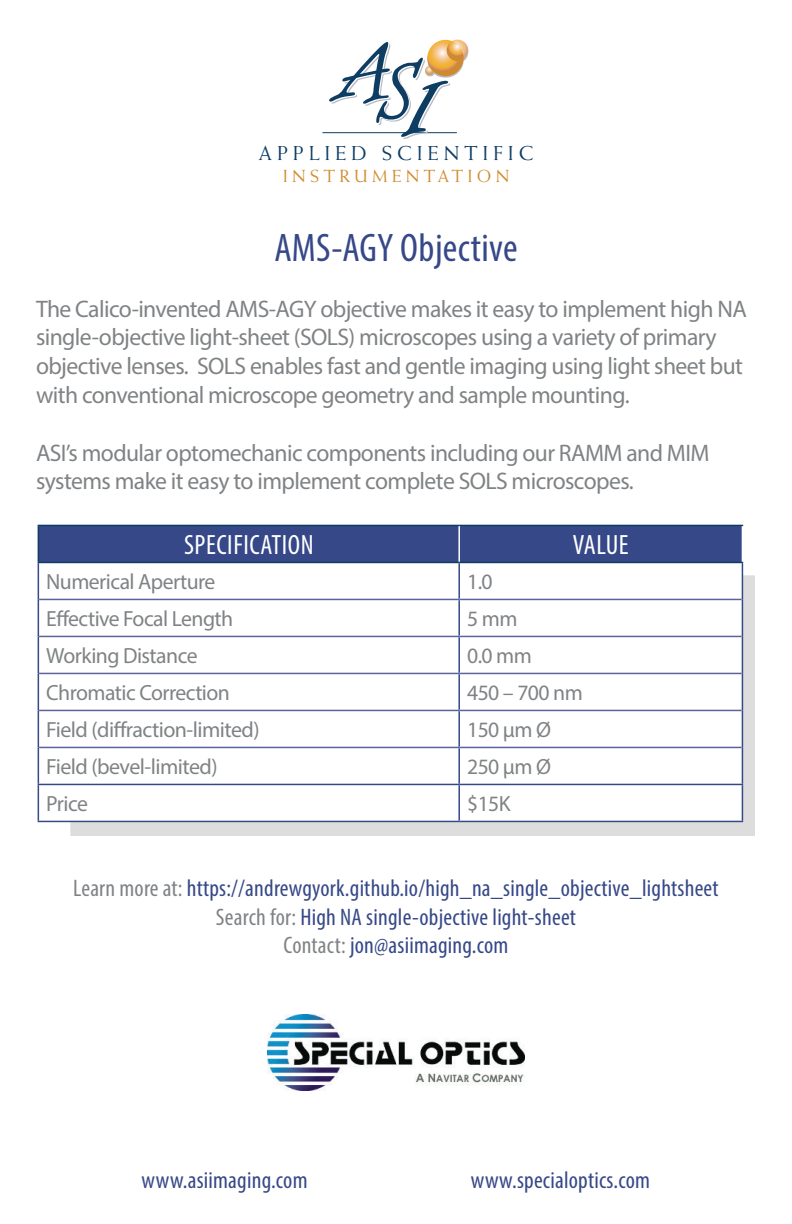
<style>
.page{position:relative;width:792px;height:1224px;background:#fff}
.page>*{position:absolute;margin:0;border:0;box-sizing:border-box;transform-origin:0 0}
.t1{font:condensed 40px "Myriad Pro";letter-spacing:.01em;color:#364888}
.t2{font:condensed 28px "Myriad Pro";letter-spacing:.02em;color:#fff}
.copy{font:24px/28.8px "Myriad Pro";letter-spacing:-.025em;color:#808385}
.t3{font:condensed 24px "Myriad Pro";letter-spacing:.01em;color:#364888}
.copy-2{font:22px "Myriad Pro";letter-spacing:-.025em;color:#808385}
.t4{font:20.2px "Weiss Std";letter-spacing:.25em;color:#0e3d64}
.t5{font:17.6px "Weiss Std";letter-spacing:.25em;color:#d18c2e}
.s1{color:#808385}
</style>
<div class="page">
<hr style="left:323px;top:132px;width:134px;height:1px;background:#0e3d64">
<svg style="left:329px;top:39px;width:140px;height:100px"></svg>
<img style="left:267px;top:1015px;width:258px;height:75px">
<div style="left:70px;top:575px;width:685px;height:261px;background:#231f21;opacity:.15"></div>
<div style="left:39px;top:526px;width:703px;height:36px;background:#364888"></div>
<svg style="left:39px;top:563px;width:703px;height:258px"></svg>
<hr style="left:38px;top:563px;width:1px;height:36px;background:#364888">
<hr style="left:458px;top:563px;width:2px;height:36px;background:#364888">
<hr style="left:742px;top:563px;width:1px;height:36px;background:#364888">
<hr style="left:38px;top:599px;width:1px;height:37px;background:#364888">
<hr style="left:458px;top:600px;width:2px;height:36px;background:#364888">
<hr style="left:742px;top:599px;width:1px;height:37px;background:#364888">
<hr style="left:38px;top:636px;width:1px;height:37px;background:#364888">
<hr style="left:458px;top:637px;width:2px;height:36px;background:#364888">
<hr style="left:742px;top:636px;width:1px;height:37px;background:#364888">
<hr style="left:38px;top:673px;width:1px;height:37px;background:#364888">
<hr style="left:458px;top:674px;width:2px;height:36px;background:#364888">
<hr style="left:742px;top:673px;width:1px;height:37px;background:#364888">
<hr style="left:38px;top:710px;width:1px;height:37px;background:#364888">
<hr style="left:458px;top:711px;width:2px;height:36px;background:#364888">
<hr style="left:742px;top:710px;width:1px;height:37px;background:#364888">
<hr style="left:38px;top:747px;width:1px;height:37px;background:#364888">
<hr style="left:458px;top:748px;width:2px;height:36px;background:#364888">
<hr style="left:742px;top:747px;width:1px;height:37px;background:#364888">
<hr style="left:38px;top:784px;width:421px;height:1px;background:#364888">
<hr style="left:38px;top:785px;width:1px;height:36px;background:#364888">
<hr style="left:459px;top:784px;width:284px;height:1px;background:#364888">
<hr style="left:458px;top:785px;width:2px;height:36px;background:#364888">
<hr style="left:742px;top:785px;width:1px;height:36px;background:#364888">
<hr style="left:38px;top:821px;width:421px;height:1px;background:#364888">
<hr style="left:459px;top:821px;width:284px;height:1px;background:#364888">
<hr style="left:39px;top:599px;width:420px;height:1px;background:#5b639c">
<hr style="left:459px;top:599px;width:283px;height:1px;background:#5b639c">
<hr style="left:39px;top:636px;width:420px;height:1px;background:#5b639c">
<hr style="left:459px;top:636px;width:283px;height:1px;background:#5b639c">
<hr style="left:39px;top:673px;width:420px;height:1px;background:#5b639c">
<hr style="left:459px;top:673px;width:283px;height:1px;background:#5b639c">
<hr style="left:39px;top:710px;width:420px;height:1px;background:#5b639c">
<hr style="left:459px;top:710px;width:283px;height:1px;background:#5b639c">
<hr style="left:39px;top:747px;width:420px;height:1px;background:#5b639c">
<hr style="left:459px;top:747px;width:283px;height:1px;background:#5b639c">
<hr style="left:38px;top:525px;width:421px;height:1px;background:#0e3d64">
<hr style="left:38px;top:526px;width:1px;height:36px;background:#0e3d64">
<hr style="left:459px;top:525px;width:284px;height:1px;background:#0e3d64">
<hr style="left:38px;top:562px;width:421px;height:1px;background:#0e3d64">
<hr style="left:459px;top:562px;width:284px;height:1px;background:#0e3d64">
<hr style="left:458px;top:526px;width:2px;height:36px;background:#fff">
<p class="t4" style="left:259px;top:142px;width:276px">APPLIED SCIENTIFIC</p>
<p class="t5" style="left:283px;top:165px;width:228px">INSTRUMENTATION</p>
<p class="t1" style="left:274px;top:223px;width:245px">AMS-AGY Objective</p>
<p class="copy" style="left:36px;top:294px;width:712px">The Calico-invented AMS-AGY objective makes it easy to implement high NA single-objective light-sheet (SOLS) microscopes using a variety of primary objective lenses. SOLS enables fast and gentle imaging using light sheet but with conventional microscope geometry and sample mounting.</p>
<p class="copy" style="left:36px;top:438px;width:675px">ASI’s modular optomechanic components including our RAMM and MIM systems make it easy to implement complete SOLS microscopes.</p>
<p class="t2" style="left:184px;top:528px;width:131px">SPECIFICATION</p>
<p class="t2" style="left:573px;top:528px;width:57px">VALUE</p>
<p class="copy-2" style="left:46px;top:568px;width:171px">Numerical Aperture</p>
<p class="copy-2" style="left:467px;top:568px;width:27px">1.0</p>
<p class="copy-2" style="left:46px;top:605px;width:189px">Effective Focal Length</p>
<p class="copy-2" style="left:467px;top:605px;width:52px">5 mm</p>
<p class="copy-2" style="left:46px;top:642px;width:153px">Working Distance</p>
<p class="copy-2" style="left:467px;top:642px;width:66px">0.0 mm</p>
<p class="copy-2" style="left:46px;top:679px;width:185px">Chromatic Correction</p>
<p class="copy-2" style="left:467px;top:679px;width:117px">450 – 700 nm</p>
<p class="copy-2" style="left:46px;top:716px;width:215px">Field (diffraction-limited)</p>
<p class="copy-2" style="left:467px;top:716px;width:85px">150 μm Ø</p>
<p class="copy-2" style="left:46px;top:753px;width:173px">Field (bevel-limited)</p>
<p class="copy-2" style="left:467px;top:753px;width:85px">250 μm Ø</p>
<p class="copy-2" style="left:46px;top:790px;width:43px">Price</p>
<p class="copy-2" style="left:467px;top:790px;width:45px">$15K</p>
<p class="t3" style="left:73px;top:873px;width:647px"><span class="s1">Learn more at:</span> https://andrewgyork.github.io/high_na_single_objective_lightsheet</p>
<p class="t3" style="left:216px;top:902px;width:362px"><span class="s1">Search for:</span> High NA single-objective light-sheet</p>
<p class="t3" style="left:284px;top:931px;width:226px"><span class="s1">Contact:</span> jon@asiimaging.com</p>
<p class="t3" style="left:141px;top:1166px;width:168px">www.asiimaging.com</p>
<p class="t3" style="left:471px;top:1166px;width:181px">www.specialoptics.com</p>
</div>
